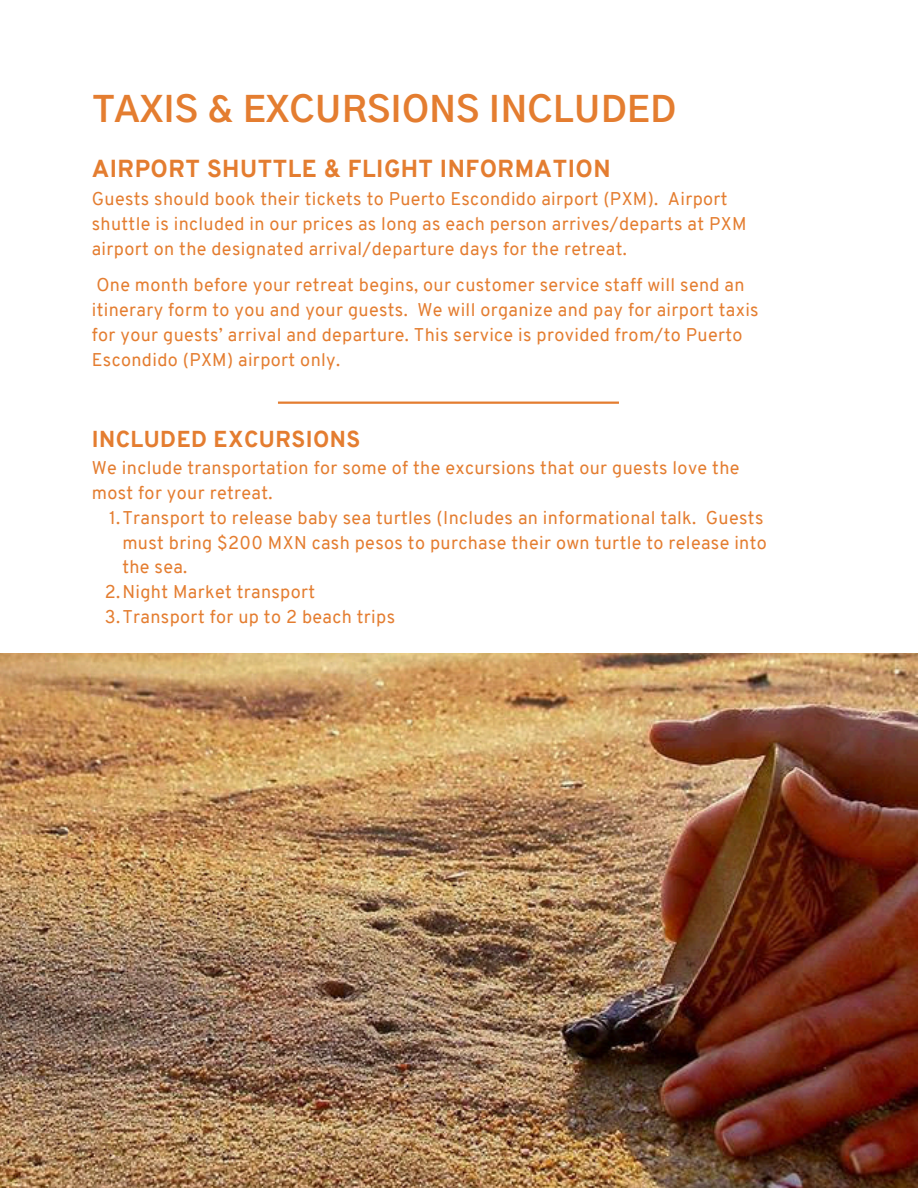
<style>
.page{position:relative;width:918px;height:1188px;background:#fff}
.page>*{position:absolute;margin:0;border:0;box-sizing:border-box;transform-origin:0 0}
.t1{font:700 35.4px "Gothic A1";letter-spacing:.02em;color:#e47d30}
.t2{font:800 24px "Overpass";letter-spacing:.02em;color:#e47d30}
.t3{font:800 22.5px "Overpass";letter-spacing:.02em;color:#e47d30}
.t4{font:18px/25px "Overpass";letter-spacing:.02em;color:#e47d30}
</style>
<div class="page">
<hr style="left:278px;top:402px;width:341px;height:2px;background:#e47d30">
<img style="left:0;top:653px;width:918px;height:535px">
<p class="t1" style="left:93px;top:93px;width:584px">TAXIS &amp; EXCURSIONS INCLUDED</p>
<p class="t2" style="left:92px;top:159px;width:520px">AIRPORT SHUTTLE &amp; FLIGHT INFORMATION</p>
<p class="t4" style="left:92px;top:188px;width:656px">Guests should book their tickets to Puerto Escondido airport (PXM). Airport shuttle is included in our prices as long as each person arrives/departs at PXM airport on the designated arrival/departure days for the retreat.</p>
<p class="t4" style="left:92px;top:274px;width:668px">One month before your retreat begins, our customer service staff will send an itinerary form to you and your guests. We will organize and pay for airport taxis for your guests’ arrival and departure. This service is provided from/to Puerto Escondido (PXM) airport only.</p>
<h1 class="t3" style="left:92px;top:430px;width:270px">INCLUDED EXCURSIONS</h1>
<p class="t4" style="left:92px;top:457px;width:649px">We include transportation for some of the excursions that our guests love the most for your retreat.</p>
<p class="t4" style="left:122px;top:507px;width:646px;text-indent:-13px">1.Transport to release baby sea turtles (Includes an informational talk. Guests must bring $200 MXN cash pesos to purchase their own turtle to release into the sea.</p>
<p class="t4" style="left:105px;top:581px;width:212px">2.Night Market transport</p>
<p class="t4" style="left:105px;top:606px;width:292px">3.Transport for up to 2 beach trips</p>
</div>
